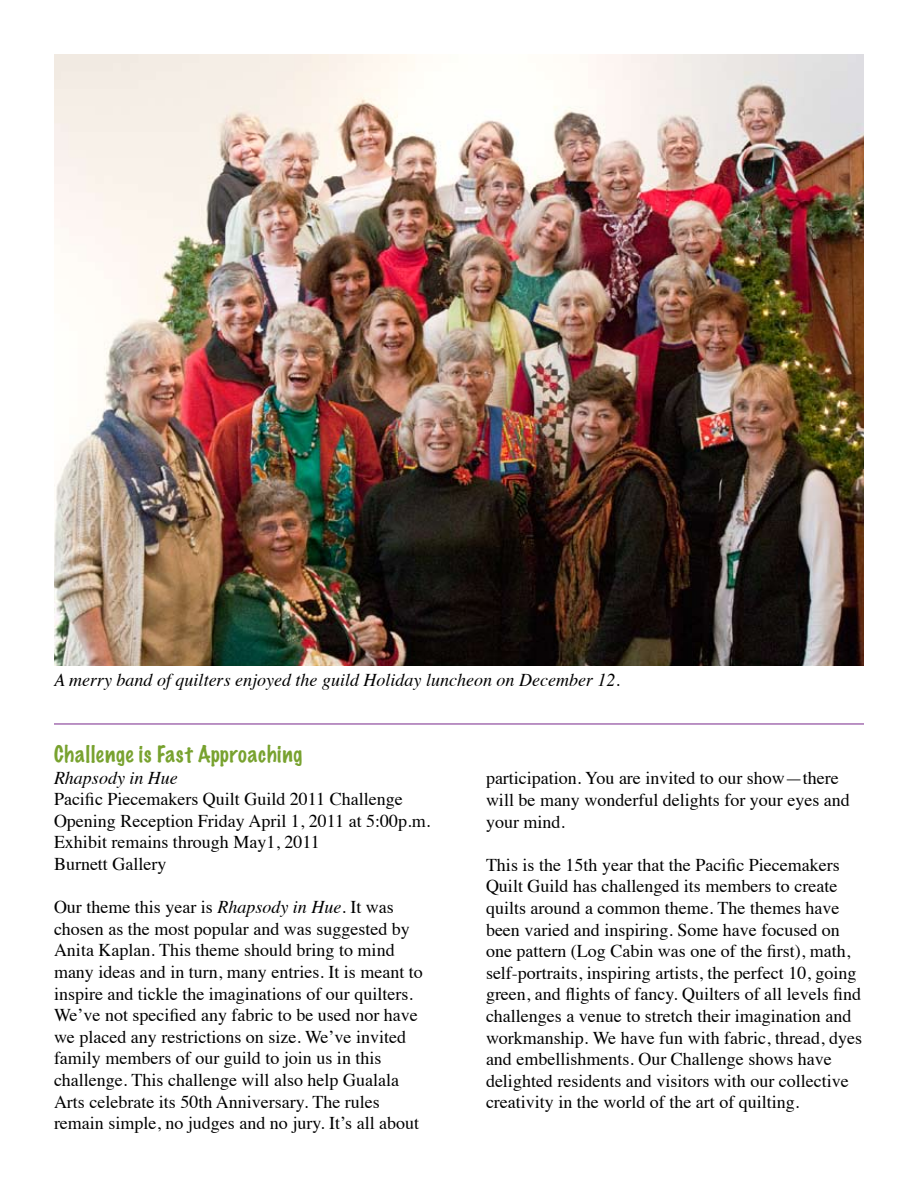
<style>
.page{position:relative;width:918px;height:1188px;background:#fff}
.page>*{position:absolute;margin:0;border:0;box-sizing:border-box;transform-origin:0 0}
.t1{font:100 21px "Marker Felt";letter-spacing:.03em;color:#78a22f}
.t2{font:18px/21.6px "Times";color:#000}
.t3{font:italic 18px "Times";color:#000}
.s1{font-style:italic}
</style>
<div class="page">
<img style="left:54px;top:54px;width:810px;height:612px">
<hr style="left:54px;top:724px;width:810px;height:1px;background:#77278b">
<p class="t3" style="left:54px;top:664px;width:568px">A merry band of quilters enjoyed the guild Holiday luncheon on December 12.</p>
<p class="t1" style="left:54px;top:739px;width:250px">Challenge is Fast Approaching</p>
<p class="t3" style="left:54px;top:762px;width:125px">Rhapsody in Hue</p>
<p class="t2" style="left:54px;top:787px;width:378px">Pacific Piecemakers Quilt Guild 2011 Challenge Opening Reception Friday April 1, 2011 at 5:00p.m.<br>Exhibit remains through May1, 2011<br>Burnett Gallery</p>
<p class="t2" style="left:54px;top:895px;width:370px">Our theme this year is <span class="s1">Rhapsody in Hue</span>. It was chosen as the most popular and was suggested by Anita Kaplan. This theme should bring to mind many ideas and in turn, many entries. It is meant to inspire and tickle the imaginations of our quilters.<br>We’ve not specified any fabric to be used nor have we placed any restrictions on size. We’ve invited family members of our guild to join us in this challenge. This challenge will also help Gualala Arts celebrate its 50th Anniversary. The rules remain simple, no judges and no jury. It’s all about</p>
<p class="t2" style="left:486px;top:766px;width:365px">participation. You are invited to our show—there will be many wonderful delights for your eyes and your mind.</p>
<p class="t2" style="left:486px;top:852px;width:378px">This is the 15th year that the Pacific Piecemakers Quilt Guild has challenged its members to create quilts around a common theme. The themes have been varied and inspiring. Some have focused on one pattern (Log Cabin was one of the first), math, self-portraits, inspiring artists, the perfect 10, going green, and flights of fancy. Quilters of all levels find challenges a venue to stretch their imagination and workmanship. We have fun with fabric, thread, dyes and embellishments. Our Challenge shows have delighted residents and visitors with our collective creativity in the world of the art of quilting.</p>
</div>
